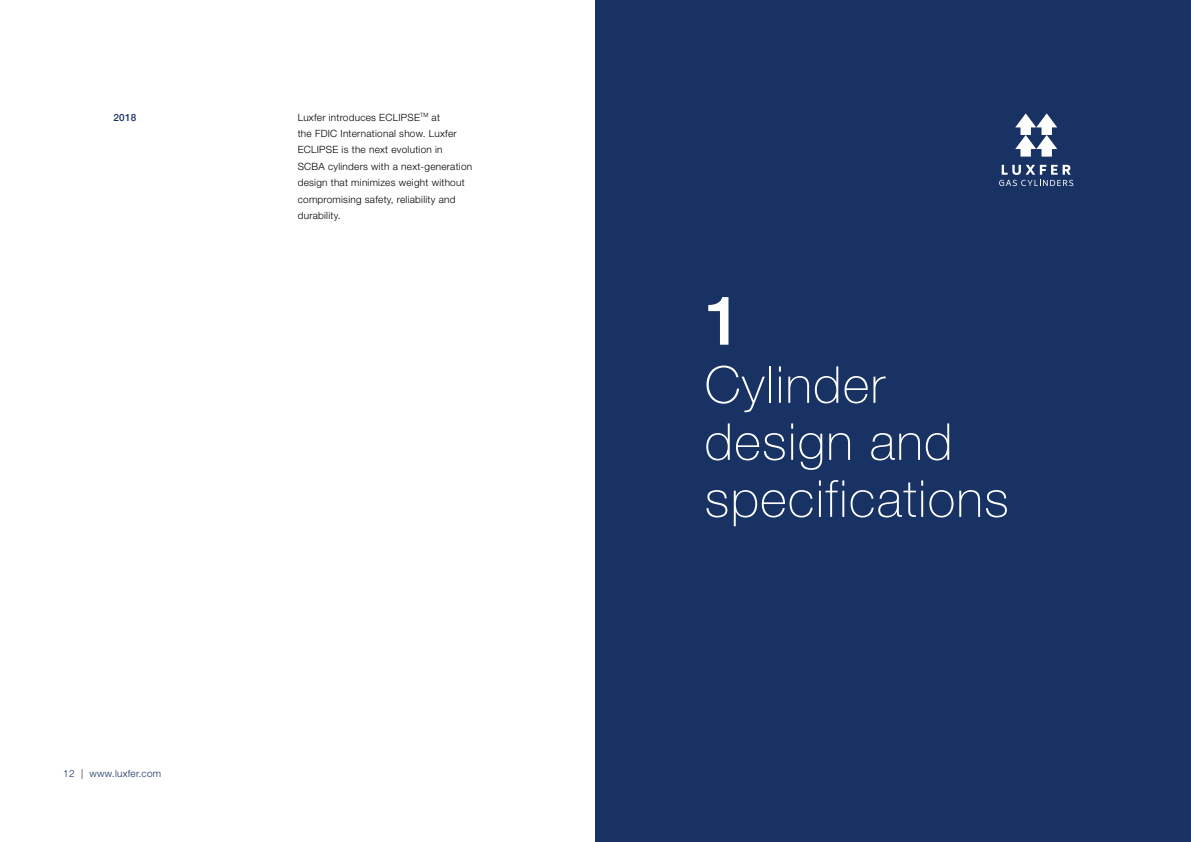
<style>
.page{position:relative;width:1191px;height:842px;background:#fff}
.page>*{position:absolute;margin:0;border:0;box-sizing:border-box;transform-origin:0 0}
.t1{font:500 68px "Helvetica Neue";color:#fff}
.t2{font:100 51px/57px "Helvetica Neue LT Std";letter-spacing:.025em;color:#fff}
.t3{font:300 10px/16.4px "Helvetica Neue LT Std";letter-spacing:.025em;color:#000}
.t4{font:300 10px "Helvetica Neue LT Std";letter-spacing:.025em;color:#183264}
.t5{font:500 10px "Helvetica Neue LT Std";color:#183264}
.s1{color:#272421}
</style>
<div class="page">
<div style="left:595px;top:0;width:596px;height:842px;background:#183264"></div>
<svg style="left:1015px;top:113px;width:42px;height:44px"></svg>
<svg style="left:999px;top:165px;width:74px;height:21px"></svg>
<p class="t5" style="left:113px;top:111px;width:24px">2018</p>
<p class="t3" style="left:298px;top:109px;width:176px">Luxfer introduces ECLIPSE<sup>TM</sup> at<br>the FDIC International show. Luxfer<br>ECLIPSE is the next evolution in<br>SCBA cylinders with a next-generation design that minimizes weight without compromising safety, reliability and durability.</p>
<p class="t4" style="left:63px;top:768px;width:99px">12 <span class="s1">|</span> www.luxfer.com</p>
<h1 class="t1" style="left:704px;top:266px;width:39px">1</h1>
<h2 class="t2" style="left:704px;top:356px;width:305px">Cylinder design and specifications</h2>
</div>
